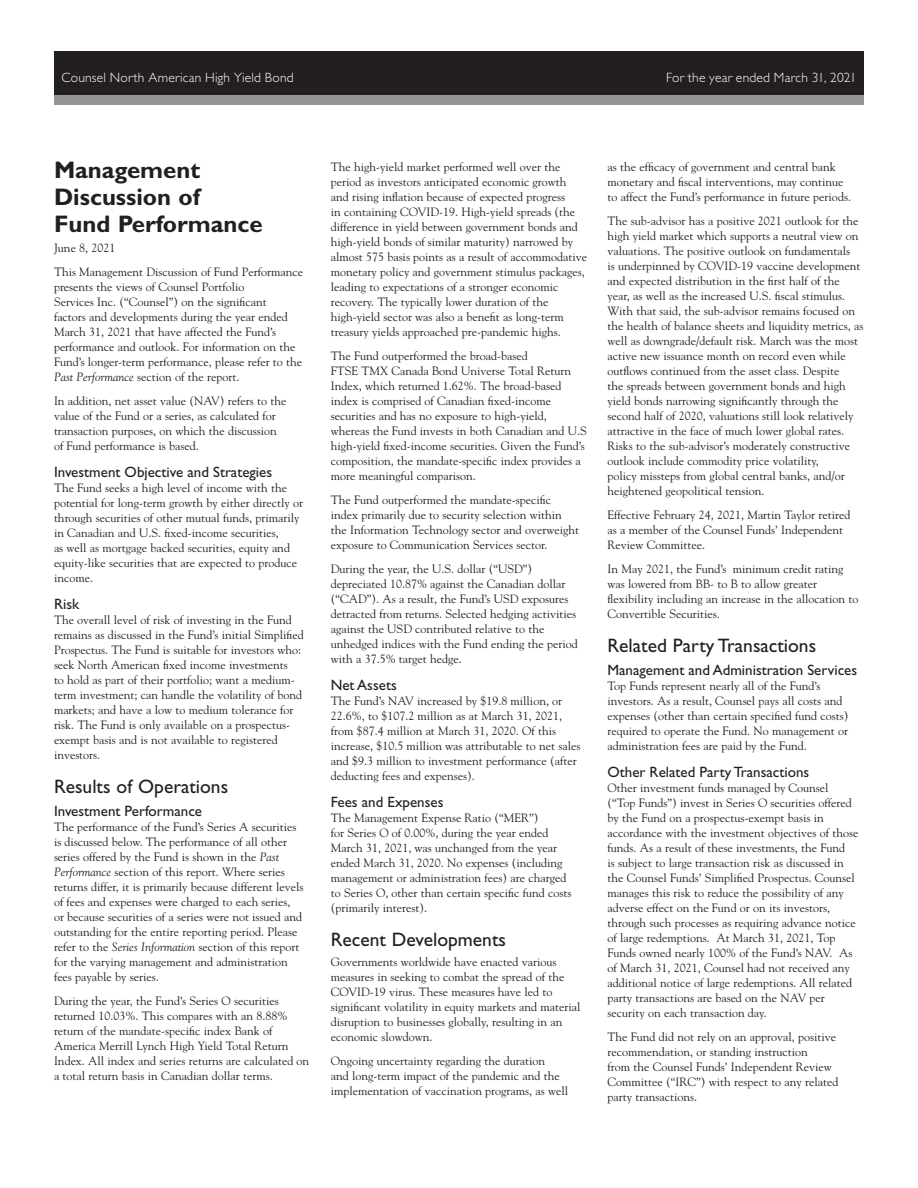
<style>
.page{position:relative;width:918px;height:1188px;background:#fff}
.page>*{position:absolute;margin:0;border:0;box-sizing:border-box;transform-origin:0 0}
.Head_with_date{font:700 24px/27px "Gill Sans Std";color:#231f20}
.Subhead_Bold{font:19.5px "Gill Sans Std";color:#231f20}
._2nd_Subhead{font:15px "Gill Sans Std";color:#231f20}
.t1{font:300 13.5px "Gill Sans Std";letter-spacing:.015em;color:#fff}
.Body_Copy{font:12px/15px "Goudy Std";color:#231f20}
.s1{font-style:italic}
</style>
<div class="page">
<div style="left:54px;top:51px;width:810px;height:52px;background:#231f20"></div>
<div style="left:54px;top:95px;width:810px;height:10px;background:#939598"></div>
<p class="t1" style="left:62px;top:70px;width:234px">Counsel North American High Yield Bond</p>
<p class="t1" style="left:666px;top:70px;width:192px">For the year ended March 31, 2021</p>
<p class="Head_with_date" style="left:54px;top:157px;width:210px">Management<br>Discussion of<br>Fund Performance</p>
<p class="Body_Copy" style="left:54px;top:240px;width:63px">June 8, 2021</p>
<p class="Body_Copy" style="left:54px;top:264px;width:251px">This Management Discussion of Fund Performance presents the views of Counsel Portfolio<br>Services Inc. (“Counsel”) on the significant<br>factors and developments during the year ended March 31, 2021 that have affected the Fund’s performance and outlook. For information on the Fund’s longer-term performance, please refer to the <span class="s1">Past Performance</span> section of the report.</p>
<p class="Body_Copy" style="left:54px;top:393px;width:234px">In addition, net asset value (NAV) refers to the value of the Fund or a series, as calculated for transaction purposes, on which the discussion of Fund performance is based.</p>
<p class="_2nd_Subhead" style="left:54px;top:463px;width:220px">Investment Objective and Strategies</p>
<p class="Body_Copy" style="left:54px;top:480px;width:251px">The Fund seeks a high level of income with the potential for long-term growth by either directly or through securities of other mutual funds, primarily in Canadian and U.S. fixed-income securities,<br>as well as mortgage backed securities, equity and equity-like securities that are expected to produce income.</p>
<p class="_2nd_Subhead" style="left:54px;top:595px;width:27px">Risk</p>
<p class="Body_Copy" style="left:54px;top:612px;width:251px">The overall level of risk of investing in the Fund remains as discussed in the Fund’s initial Simplified Prospectus. The Fund is suitable for investors who: seek North American fixed income investments<br>to hold as part of their portfolio; want a medium&shy;term investment; can handle the volatility of bond markets; and have a low to medium tolerance for risk. The Fund is only available on a prospectus&shy;exempt basis and is not available to registered investors.</p>
<p class="Subhead_Bold" style="left:54px;top:775px;width:176px">Results of Operations</p>
<p class="_2nd_Subhead" style="left:54px;top:802px;width:150px">Investment Performance</p>
<p class="Body_Copy" style="left:54px;top:819px;width:251px">The performance of the Fund’s Series A securities is discussed below. The performance of all other series offered by the Fund is shown in the <span class="s1">Past Performance</span> section of this report. Where series returns differ, it is primarily because different levels of fees and expenses were charged to each series, or because securities of a series were not issued and outstanding for the entire reporting period. Please refer to the <span class="s1">Series Information</span> section of this report for the varying management and administration fees payable by series.</p>
<p class="Body_Copy" style="left:54px;top:993px;width:257px">During the year, the Fund’s Series O securities returned 10.03%. This compares with an 8.88% return of the mandate-specific index Bank of America Merrill Lynch High Yield Total Return Index. All index and series returns are calculated on a total return basis in Canadian dollar terms.</p>
<p class="Body_Copy" style="left:331px;top:159px;width:258px">The high-yield market performed well over the period as investors anticipated economic growth and rising inflation because of expected progress<br>in containing COVID-19. High-yield spreads (the difference in yield between government bonds and high-yield bonds of similar maturity) narrowed by almost 575 basis points as a result of accommodative monetary policy and government stimulus packages, leading to expectations of a stronger economic recovery. The typically lower duration of the high‑yield sector was also a benefit as long-term treasury yields approached pre-pandemic highs.</p>
<p class="Body_Copy" style="left:331px;top:348px;width:258px">The Fund outperformed the broad-based<br>FTSE TMX Canada Bond Universe Total Return Index, which returned 1.62%. The broad-based index is comprised of Canadian fixed-income securities and has no exposure to high-yield, whereas the Fund invests in both Canadian and U.S high-yield fixed-income securities. Given the Fund’s composition, the mandate-specific index provides a more meaningful comparison.</p>
<p class="Body_Copy" style="left:331px;top:492px;width:250px">The Fund outperformed the mandate-specific index primarily due to security selection within the Information Technology sector and overweight exposure to Communication Services sector.</p>
<p class="Body_Copy" style="left:331px;top:561px;width:249px">During the year, the U.S. dollar (“USD”) depreciated 10.87% against the Canadian dollar (“CAD”). As a result, the Fund’s USD exposures detracted from returns. Selected hedging activities against the USD contributed relative to the unhedged indices with the Fund ending the period with a 37.5% target hedge.</p>
<p class="_2nd_Subhead" style="left:331px;top:676px;width:68px">Net Assets</p>
<p class="Body_Copy" style="left:331px;top:693px;width:251px">The Fund’s NAV increased by $19.8 million, or 22.6%, to $107.2 million as at March 31, 2021, from $87.4 million at March 31, 2020. Of this increase, $10.5 million was attributable to net sales and $9.3 million to investment performance (after deducting fees and expenses).</p>
<p class="_2nd_Subhead" style="left:331px;top:793px;width:114px">Fees and Expenses</p>
<p class="Body_Copy" style="left:331px;top:810px;width:242px">The Management Expense Ratio (“MER”)<br>for Series O of 0.00%, during the year ended March 31, 2021, was unchanged from the year ended March 31, 2020. No expenses (including management or administration fees) are charged to Series O, other than certain specific fund costs (primarily interest).</p>
<p class="Subhead_Bold" style="left:331px;top:928px;width:177px">Recent Developments</p>
<p class="Body_Copy" style="left:331px;top:954px;width:251px">Governments worldwide have enacted various measures in seeking to combat the spread of the COVID-19 virus. These measures have led to significant volatility in equity markets and material disruption to businesses globally, resulting in an economic slowdown.</p>
<p class="Body_Copy" style="left:331px;top:1053px;width:239px">Ongoing uncertainty regarding the duration<br>and long-term impact of the pandemic and the implementation of vaccination programs, as well</p>
<p class="Body_Copy" style="left:608px;top:159px;width:245px">as the efficacy of government and central bank monetary and fiscal interventions, may continue to affect the Fund’s performance in future periods.</p>
<p class="Body_Copy" style="left:608px;top:213px;width:258px">The sub-advisor has a positive 2021 outlook for the high yield market which supports a neutral view on valuations. The positive outlook on fundamentals<br>is underpinned by COVID-19 vaccine development and expected distribution in the first half of the year, as well as the increased U.S. fiscal stimulus.<br>With that said, the sub-advisor remains focused on the health of balance sheets and liquidity metrics, as well as downgrade/default risk. March was the most active new issuance month on record even while outflows continued from the asset class. Despite<br>the spreads between government bonds and high yield bonds narrowing significantly through the second half of 2020, valuations still look relatively attractive in the face of much lower global rates.<br>Risks to the sub-advisor’s moderately constructive outlook include commodity price volatility,<br>policy missteps from global central banks, and/or heightened geopolitical tension.</p>
<p class="Body_Copy" style="left:608px;top:507px;width:245px">Effective February 24, 2021, Martin Taylor retired as a member of the Counsel Funds’ Independent<br>Review Committee.</p>
<p class="Body_Copy" style="left:608px;top:561px;width:253px">In May 2021, the Fund’s minimum credit rating was lowered from BB- to B to allow greater flexibility including an increase in the allocation to Convertible Securities.</p>
<p class="Subhead_Bold" style="left:608px;top:635px;width:210px">Related Party Transactions</p>
<p class="_2nd_Subhead" style="left:608px;top:661px;width:251px">Management and Administration Services</p>
<p class="Body_Copy" style="left:608px;top:678px;width:243px">Top Funds represent nearly all of the Fund’s investors. As a result, Counsel pays all costs and expenses (other than certain specified fund costs) required to operate the Fund. No management or administration fees are paid by the Fund.</p>
<p class="_2nd_Subhead" style="left:608px;top:763px;width:203px">Other Related Party Transactions</p>
<p class="Body_Copy" style="left:608px;top:780px;width:253px">Other investment funds managed by Counsel (“Top Funds”) invest in Series O securities offered by the Fund on a prospectus-exempt basis in accordance with the investment objectives of those funds. As a result of these investments, the Fund<br>is subject to large transaction risk as discussed in the Counsel Funds’ Simplified Prospectus. Counsel manages this risk to reduce the possibility of any adverse effect on the Fund or on its investors, through such processes as requiring advance notice of large redemptions. At March 31, 2021, Top Funds owned nearly 100% of the Fund’s NAV. As of March 31, 2021, Counsel had not received any additional notice of large redemptions. All related party transactions are based on the NAV per security on each transaction day.</p>
<p class="Body_Copy" style="left:608px;top:1029px;width:233px">The Fund did not rely on an approval, positive recommendation, or standing instruction<br>from the Counsel Funds’ Independent Review Committee (“IRC”) with respect to any related party transactions.</p>
</div>
